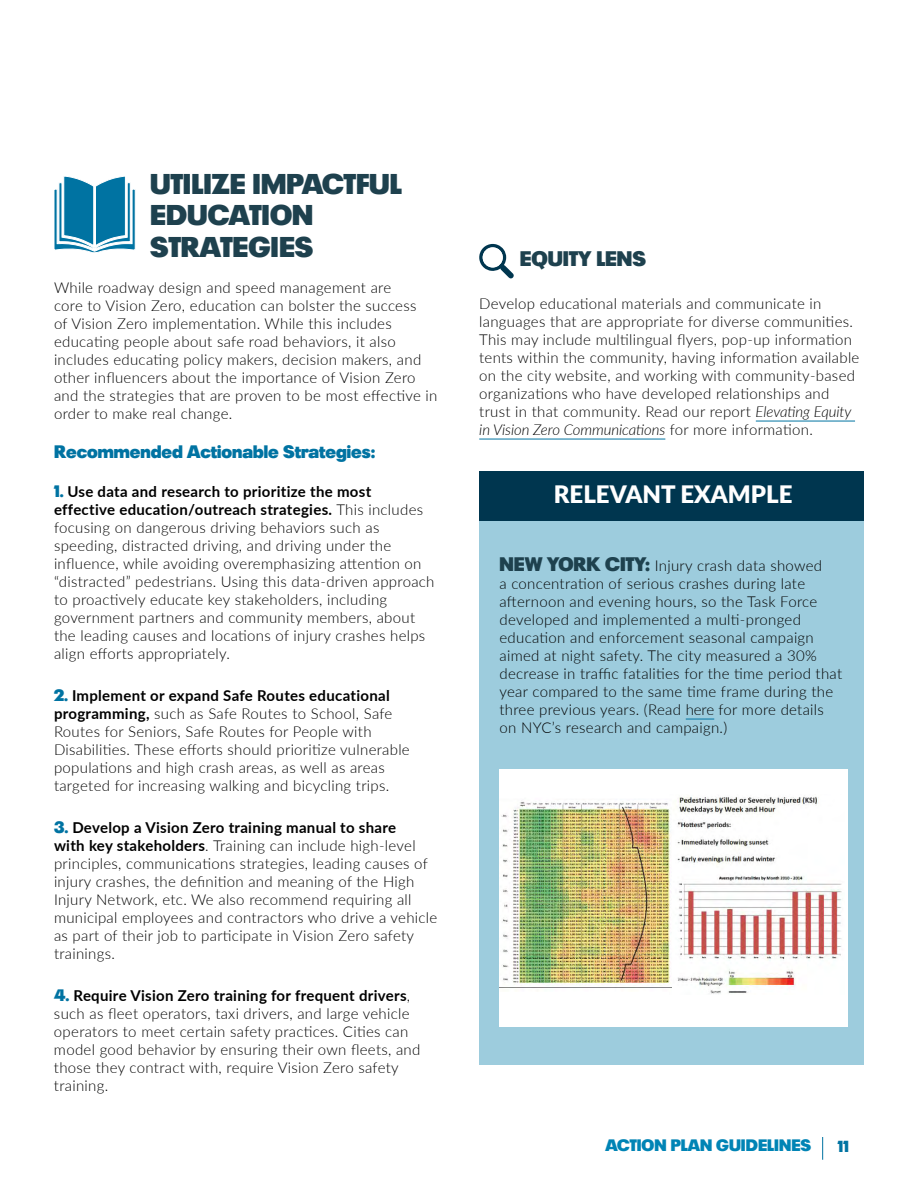
<style>
.page{position:relative;width:918px;height:1188px;background:#fff}
.page>*{position:absolute;margin:0;border:0;box-sizing:border-box;transform-origin:0 0}
.t1{font:900 28.5px/31.5px "Plak W01";color:#1e414e}
.t2{font:900 24px "Lato";color:#fff}
.t3{font:900 21px "Plak W01";color:#1e414e}
.t4{font:900 19.5px "Plak W01";color:#1e414e}
.t5{font:900 18px "Plak W01";color:#0073a2}
.t6{font:900 16.5px "Plak W01";color:#0084b5}
.t7{font:900 15.9px "Plak W01";color:#0073a2}
.t8{font:300 15px/18px "Lato";letter-spacing:.02em;color:#000}
.s1{font-family:"Plak W01";font-weight:900;font-size:16.5px;color:#0073a2}
.s2{font-weight:700}
.s3{font-style:italic}
.s4{font-family:"Plak W01";font-weight:900;font-size:19.5px;color:#1e414e}
</style>
<div class="page">
<svg style="left:822px;top:1137px;width:1px;height:23px"></svg>
<hr style="left:756px;top:421px;width:99px;height:1px;background:#0073a2">
<hr style="left:479px;top:439px;width:186px;height:1px;background:#0073a2">
<svg style="left:54px;top:176px;width:82px;height:77px"></svg>
<div style="left:479px;top:471px;width:385px;height:594px;background:#9dccdd"></div>
<svg style="left:686px;top:719px;width:28px;height:1px"></svg>
<div style="left:479px;top:471px;width:385px;height:49px;background:#00364f"></div>
<svg style="left:479px;top:244px;width:35px;height:34px"></svg>
<div style="left:483px;top:247px;width:20px;height:20px;background:#fff;border-radius:50%"></div>
<div style="left:499px;top:769px;width:349px;height:258px;background:#fff"></div>
<img style="left:677px;top:796px;width:165px;height:198px">
<img style="left:499px;top:800px;width:173px;height:188px">
<h1 class="t1" style="left:150px;top:168px;width:253px">UTILIZE IMPACTFUL<br>EDUCATION<br>STRATEGIES</h1>
<p class="t8" style="left:54px;top:278px;width:385px">While roadway design and speed management are<br>core to Vision Zero, education can bolster the success<br>of Vision Zero implementation. While this includes educating people about safe road behaviors, it also includes educating policy makers, decision makers, and other influencers about the importance of Vision Zero and the strategies that are proven to be most effective in order to make real change.</p>
<p class="t5" style="left:54px;top:441px;width:323px">RECOMMENDED ACTIONABLE STRATEGIES:</p>
<p class="t8" style="left:54px;top:482px;width:382px"><span class="s1">1.</span> <span class="s2">Use data and research to prioritize the most effective education/outreach strategies.</span> This includes focusing on dangerous driving behaviors such as speeding, distracted driving, and driving under the influence, while avoiding overemphasizing attention on “distracted” pedestrians. Using this data-driven approach to proactively educate key stakeholders, including government partners and community members, about the leading causes and locations of injury crashes helps align efforts appropriately.</p>
<p class="t8" style="left:54px;top:686px;width:357px"><span class="s1">2.</span> <span class="s2">Implement or expand Safe Routes educational programming,</span> such as Safe Routes to School, Safe Routes for Seniors, Safe Routes for People with Disabilities. These efforts should prioritize vulnerable populations and high crash areas, as well as areas targeted for increasing walking and bicycling trips.</p>
<p class="t8" style="left:54px;top:818px;width:385px"><span class="s1">3.</span> <span class="s2">Develop a Vision Zero training manual to share<br>with key stakeholders</span>. Training can include high-level principles, communications strategies, leading causes of injury crashes, the definition and meaning of the High Injury Network, etc. We also recommend requiring all municipal employees and contractors who drive a vehicle as part of their job to participate in Vision Zero safety trainings.</p>
<p class="t8" style="left:54px;top:986px;width:368px"><span class="s1">4.</span> <span class="s2">Require Vision Zero training for frequent drivers</span>, such as fleet operators, taxi drivers, and large vehicle operators to meet certain safety practices. Cities can model good behavior by ensuring their own fleets, and those they contract with, require Vision Zero safety training.</p>
<h3 class="t3" style="left:520px;top:246px;width:128px">EQUITY LENS</h3>
<p class="t8" style="left:479px;top:295px;width:382px">Develop educational materials and communicate in languages that are appropriate for diverse communities.<br>This may include multilingual flyers, pop-up information tents within the community, having information available on the city website, and working with community-based organizations who have developed relationships and trust in that community. Read our report <span class="s3">Elevating Equity in Vision Zero Communications</span> for more information.</p>
<h2 class="t2" style="left:554px;top:476px;width:74px">RELEVANT</h2>
<h2 class="t2" style="left:680px;top:476px;width:49px">EXAMPL</h2>
<h2 class="t2" style="left:779px;top:476px;width:15px">E</h2>
<p class="t8" style="left:499px;top:556px;width:344px;text-indent:48px"><span class="s4">YORK CITY:</span> Injury crash data showed<br>a concentration of serious crashes during late afternoon and evening hours, so the Task Force developed and implemented a multi-pronged education and enforcement seasonal campaign aimed at night safety. The city measured a 30% decrease in traffic fatalities for the time period that year compared to the same time frame during the three previous years. (Read here for more details on NYC’s research and campaign.)</p>
<h3 class="t4" style="left:499px;top:553px;width:16px">NEW</h3>
<p class="t6" style="left:606px;top:1135px;width:207px">ACTION PLAN GUIDELINES</p>
<p class="t7" style="left:838px;top:1137px;width:13px">11</p>
</div>
